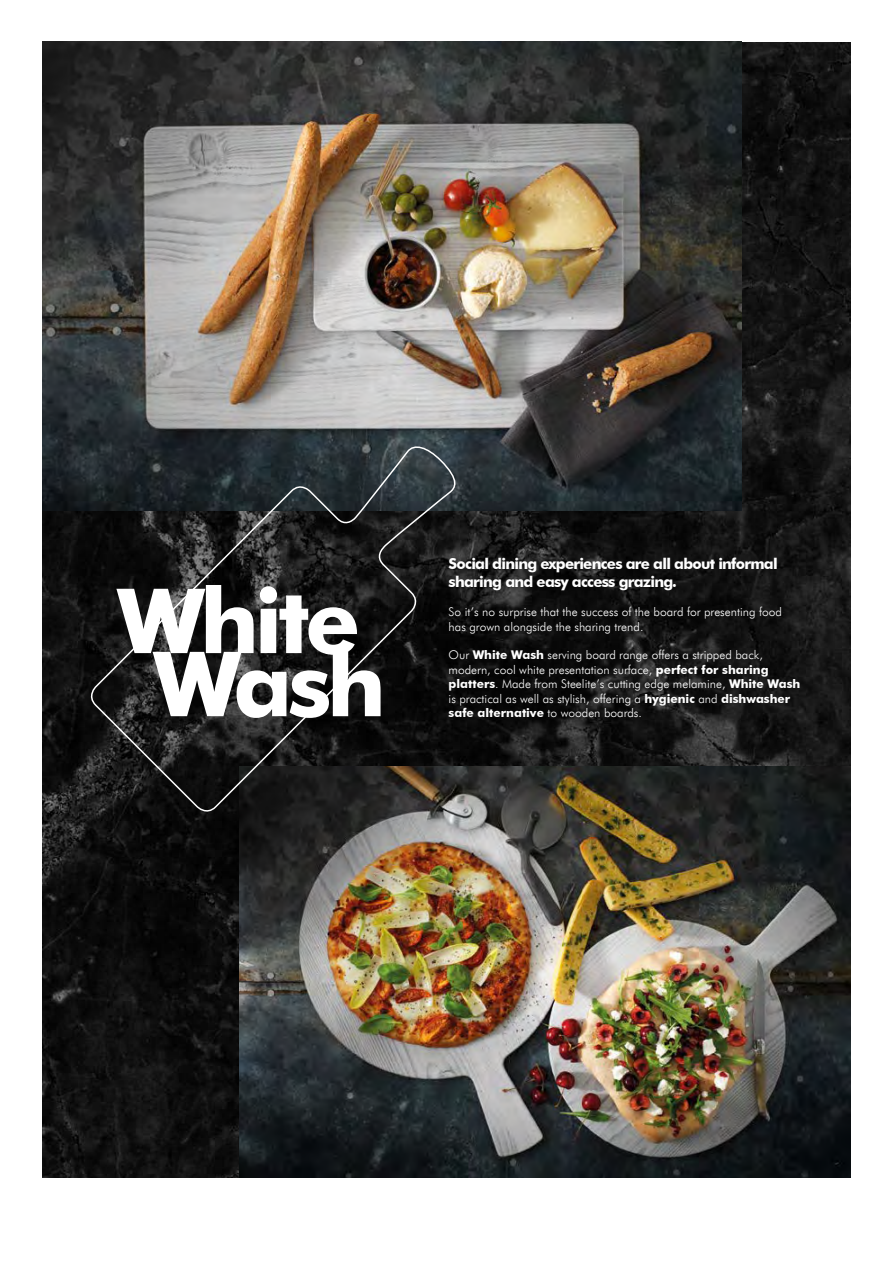
<style>
.page{position:relative;width:893px;height:1263px;background:#fff}
.page>*{position:absolute;margin:0;border:0;box-sizing:border-box;transform-origin:0 0}
.t1{font:700 90px/63.2px "Futura BT";letter-spacing:-.05em;color:#fff;text-align:center}
.t2{font:700 15px/18px "Futura BT";letter-spacing:-.05em;color:#fff}
.t3{font:300 12px/14.4px "Futura BT";color:#fff}
.s1{font-weight:700}
</style>
<div class="page">
<img style="left:43px;top:43px;width:807px;height:1135px">
<img style="left:43px;top:42px;width:698px;height:468px">
<img style="left:240px;top:767px;width:610px;height:411px">
<svg style="left:87px;top:443px;width:374px;height:373px;background:#1d1f1f"></svg>
<h1 class="t1" style="left:117px;top:589px;width:270px">White<br>Wash</h1>
<p class="t2" style="left:449px;top:555px;width:331px">Social dining experiences are all about informal sharing and easy access grazing.</p>
<p class="t3" style="left:449px;top:605px;width:335px">So it’s no surprise that the success of the board for presenting food has grown alongside the sharing trend.</p>
<p class="t3" style="left:449px;top:648px;width:353px">Our <span class="s1">White Wash</span> serving board range offers a stripped back, modern, cool white presentation surface, <span class="s1">perfect for sharing platters</span>. Made from Steelite’s cutting edge melamine, <span class="s1">White Wash </span>is practical as well as stylish, offering a <span class="s1">hygienic</span> and <span class="s1">dishwasher safe alternative</span> to wooden boards.</p>
</div>
